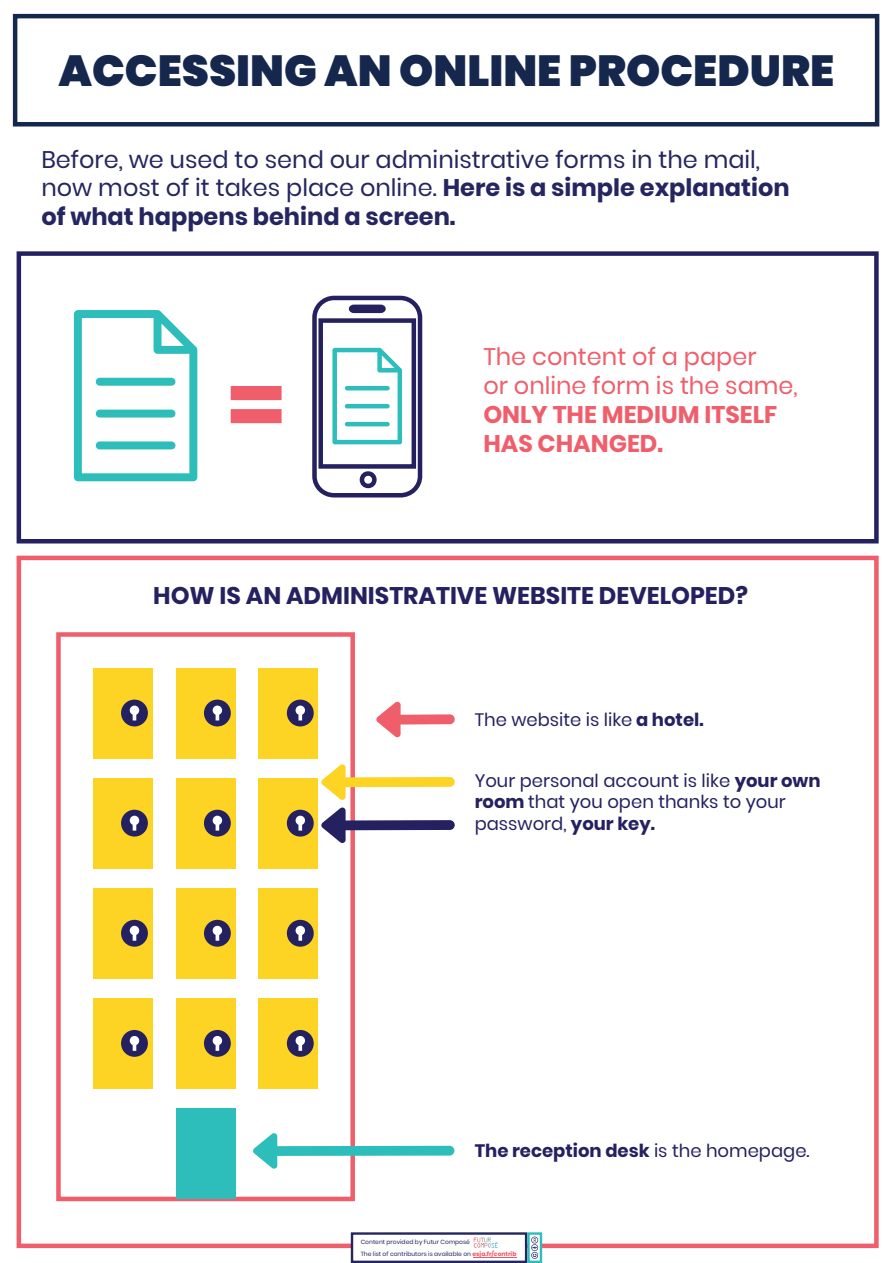
<style>
.page{position:relative;width:893px;height:1263px;background:#fff}
.page>*{position:absolute;margin:0;border:0;box-sizing:border-box;transform-origin:0 0}
.t1{font:900 43.5px "Poppins";color:#15274d}
.t2{font:24px/28.8px "Poppins";color:#252660}
.t3{font:24px/28.8px "Poppins";color:#f05e6b}
.t4{font:700 24px "Poppins";color:#252161}
.t5{font:700 24px/28.8px "Poppins";color:#f05e6b}
.t6{font:18px/21.6px "Poppins";color:#252161}
.t7{font:700 18px "Poppins";color:#252161}
.t8{font:6px/12px "Poppins";color:#252660}
.s1{font-weight:700}
.s2{font-weight:400}
.s3{font-weight:700;color:#ef5562}
</style>
<div class="page">
<div style="left:17px;top:251px;width:862px;height:292px;border:4px solid #252161"></div>
<div style="left:17px;top:556px;width:862px;height:692px;border:4px solid #f05e6b"></div>
<div style="left:13px;top:14px;width:866px;height:113px;border:4px solid #15274d"></div>
<svg style="left:312px;top:295px;width:111px;height:203px"></svg>
<svg style="left:74px;top:310px;width:123px;height:171px"></svg>
<svg style="left:231px;top:386px;width:51px;height:37px"></svg>
<div style="left:56px;top:632px;width:299px;height:569px;border:4px solid #f05e6b"></div>
<div style="left:93px;top:667px;width:60px;height:91px;background:#fdd324"></div>
<div style="left:176px;top:1108px;width:59px;height:91px;background:#2dbebb"></div>
<div style="left:121px;top:700px;width:27px;height:26px;background:#252161;border-radius:50%"></div>
<svg style="left:130px;top:705px;width:9px;height:15px"></svg>
<div style="left:176px;top:667px;width:59px;height:91px;background:#fdd324"></div>
<div style="left:204px;top:700px;width:27px;height:26px;background:#252161;border-radius:50%"></div>
<svg style="left:213px;top:705px;width:9px;height:15px"></svg>
<div style="left:259px;top:667px;width:59px;height:91px;background:#fdd324"></div>
<div style="left:287px;top:700px;width:27px;height:26px;background:#252161;border-radius:50%"></div>
<svg style="left:296px;top:705px;width:9px;height:15px"></svg>
<div style="left:93px;top:778px;width:60px;height:90px;background:#fdd324"></div>
<div style="left:121px;top:810px;width:27px;height:26px;background:#252161;border-radius:50%"></div>
<svg style="left:130px;top:816px;width:9px;height:14px"></svg>
<div style="left:176px;top:778px;width:59px;height:90px;background:#fdd324"></div>
<div style="left:204px;top:810px;width:27px;height:26px;background:#252161;border-radius:50%"></div>
<svg style="left:213px;top:816px;width:9px;height:14px"></svg>
<div style="left:259px;top:778px;width:59px;height:90px;background:#fdd324"></div>
<div style="left:287px;top:810px;width:27px;height:26px;background:#252161;border-radius:50%"></div>
<svg style="left:296px;top:816px;width:9px;height:14px"></svg>
<div style="left:93px;top:888px;width:60px;height:91px;background:#fdd324"></div>
<div style="left:121px;top:920px;width:27px;height:27px;background:#252161;border-radius:50%"></div>
<svg style="left:130px;top:926px;width:9px;height:15px"></svg>
<div style="left:176px;top:888px;width:59px;height:91px;background:#fdd324"></div>
<div style="left:204px;top:920px;width:27px;height:27px;background:#252161;border-radius:50%"></div>
<svg style="left:213px;top:926px;width:9px;height:15px"></svg>
<div style="left:259px;top:888px;width:59px;height:91px;background:#fdd324"></div>
<div style="left:287px;top:920px;width:27px;height:27px;background:#252161;border-radius:50%"></div>
<svg style="left:296px;top:926px;width:9px;height:15px"></svg>
<div style="left:93px;top:998px;width:60px;height:91px;background:#fdd324"></div>
<div style="left:121px;top:1030px;width:27px;height:27px;background:#252161;border-radius:50%"></div>
<svg style="left:130px;top:1036px;width:9px;height:15px"></svg>
<div style="left:176px;top:998px;width:59px;height:91px;background:#fdd324"></div>
<div style="left:204px;top:1030px;width:27px;height:27px;background:#252161;border-radius:50%"></div>
<svg style="left:213px;top:1036px;width:9px;height:15px"></svg>
<div style="left:259px;top:998px;width:59px;height:91px;background:#fdd324"></div>
<div style="left:287px;top:1030px;width:27px;height:27px;background:#252161;border-radius:50%"></div>
<svg style="left:296px;top:1036px;width:9px;height:15px"></svg>
<svg style="left:376px;top:702px;width:79px;height:36px"></svg>
<svg style="left:321px;top:764px;width:134px;height:36px"></svg>
<svg style="left:321px;top:807px;width:134px;height:36px"></svg>
<svg style="left:253px;top:1133px;width:201px;height:36px"></svg>
<div style="left:351px;top:1232px;width:176px;height:31px;background:#fff;border:2px solid #252660"></div>
<div style="left:527px;top:1232px;width:15px;height:31px;background:#fff;border:2px solid #2dbebb"></div>
<svg style="left:531px;top:1236px;width:7px;height:23px"></svg>
<hr style="left:473px;top:1257px;width:43px;height:1px;background:#ef5562">
<svg style="left:474px;top:1237px;width:24px;height:11px"></svg>
<h1 class="t1" style="left:59px;top:40px;width:777px">ACCESSING AN ONLINE PROCEDURE</h1>
<p class="t2" style="left:41px;top:145px;width:750px">Before, we used to send our administrative forms in the mail, now most of it takes place online. <span class="s1">Here is a simple explanation of what happens behind a screen.</span></p>
<p class="t3" style="left:483px;top:342px;width:316px">The content of a paper<br>or online form is the same,</p>
<p class="t5" style="left:483px;top:400px;width:296px">ONLY THE MEDIUM ITSELF<br>HAS CHANGED.</p>
<p class="t4" style="left:153px;top:579px;width:596px">HOW IS AN ADMINISTRATIVE WEBSITE DEVELOPED?</p>
<p class="t6" style="left:475px;top:709px;width:230px">The website is like <span class="s1">a hotel.</span></p>
<p class="t6" style="left:475px;top:770px;width:347px">Your personal account is like <span class="s1">your own room</span> that you open thanks to your password, <span class="s1">your key.</span></p>
<p class="t7" style="left:475px;top:1138px;width:336px">The reception desk <span class="s2">is the homepage.</span></p>
<p class="t8" style="left:361px;top:1236px;width:157px">Content provided by Futur Composé<br>The list of contributors is available on <span class="s3">esja.fr/contrib</span></p>
</div>
